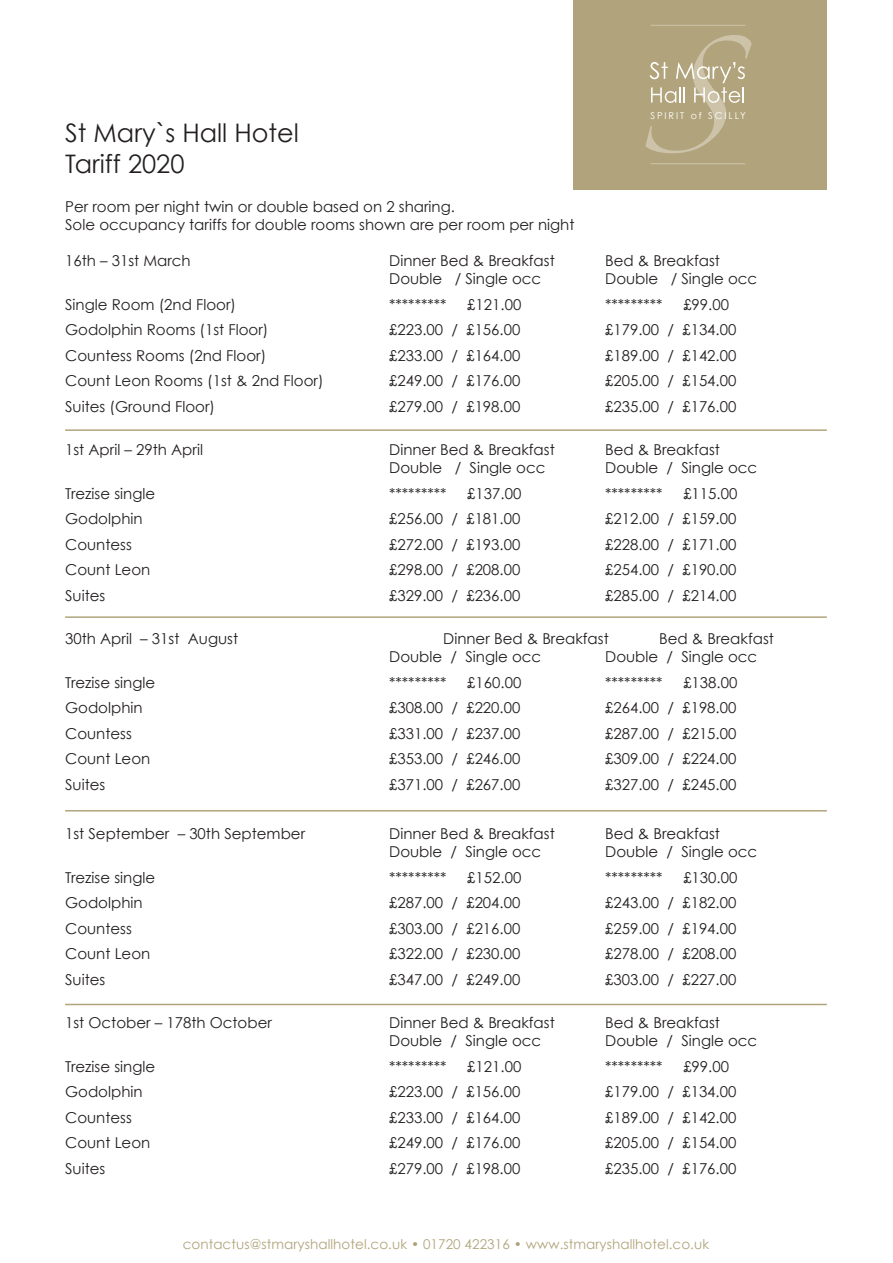
<style>
.page{position:relative;width:893px;height:1263px;background:#fff}
.page>*{position:absolute;margin:0;border:0;box-sizing:border-box;transform-origin:0 0}
.t1{font:25.5px/30.6px "Century Gothic";color:#231f20}
.t2{font:15px/18px "Century Gothic";color:#231f20}
.t3{font:13.5px "Century Gothic";letter-spacing:.005em;color:#b1a47c}
.t4{font:9.45px "Century Gothic";letter-spacing:.2em;color:#fff}
</style>
<div class="page">
<hr style="left:65px;top:429px;width:762px;height:2px;background:#b1a47c">
<hr style="left:65px;top:616px;width:762px;height:2px;background:#b1a47c">
<hr style="left:65px;top:810px;width:762px;height:1px;background:#b1a47c">
<hr style="left:65px;top:1004px;width:762px;height:1px;background:#b1a47c">
<div style="left:573px;top:0;width:254px;height:189px;background:#b1a47c"></div>
<svg style="left:645px;top:35px;width:106px;height:118px"></svg>
<hr style="left:650px;top:25px;width:95px;height:1px;background:#fff">
<hr style="left:650px;top:163px;width:95px;height:1px;background:#fff">
<p class="t4" style="left:650px;top:110px;width:97px">SPIRIT of SCILLY</p>
<h1 class="t1" style="left:65px;top:117px;width:235px">St Mary`s Hall Hotel<br>Tariff 2020</h1>
<p class="t2" style="left:65px;top:197px;width:511px">Per room per night twin or double based on 2 sharing.<br>Sole occupancy tariffs for double rooms shown are per room per night</p>
<p class="t2" style="left:65px;top:251px;width:127px">16th – 31st March</p>
<p class="t2" style="left:389px;top:251px;width:167px">Dinner Bed &amp; Breakfast</p>
<p class="t2" style="left:605px;top:251px;width:116px">Bed &amp; Breakfast</p>
<p class="t2" style="left:389px;top:269px;width:154px">Double / Single occ</p>
<p class="t2" style="left:605px;top:269px;width:154px">Double / Single occ</p>
<p class="t2" style="left:65px;top:295px;width:173px">Single Room (2nd Floor)</p>
<p class="t2" style="left:389px;top:295px;width:59px">*********</p>
<p class="t2" style="left:467px;top:295px;width:56px">£121.00</p>
<p class="t2" style="left:605px;top:295px;width:59px">*********</p>
<p class="t2" style="left:683px;top:295px;width:47px">£99.00</p>
<p class="t2" style="left:65px;top:320px;width:205px">Godolphin Rooms (1st Floor)</p>
<p class="t2" style="left:389px;top:320px;width:133px">£223.00 / £156.00</p>
<p class="t2" style="left:605px;top:320px;width:133px">£179.00 / £134.00</p>
<p class="t2" style="left:65px;top:346px;width:203px">Countess Rooms (2nd Floor)</p>
<p class="t2" style="left:389px;top:346px;width:133px">£233.00 / £164.00</p>
<p class="t2" style="left:605px;top:346px;width:133px">£189.00 / £142.00</p>
<p class="t2" style="left:65px;top:371px;width:260px">Count Leon Rooms (1st &amp; 2nd Floor)</p>
<p class="t2" style="left:389px;top:371px;width:133px">£249.00 / £176.00</p>
<p class="t2" style="left:605px;top:371px;width:133px">£205.00 / £154.00</p>
<p class="t2" style="left:65px;top:397px;width:151px">Suites (Ground Floor)</p>
<p class="t2" style="left:389px;top:397px;width:133px">£279.00 / £198.00</p>
<p class="t2" style="left:605px;top:397px;width:133px">£235.00 / £176.00</p>
<p class="t2" style="left:65px;top:440px;width:139px">1st April – 29th April</p>
<p class="t2" style="left:389px;top:440px;width:167px">Dinner Bed &amp; Breakfast</p>
<p class="t2" style="left:605px;top:440px;width:116px">Bed &amp; Breakfast</p>
<p class="t2" style="left:389px;top:458px;width:158px">Double / Single occ</p>
<p class="t2" style="left:605px;top:458px;width:154px">Double / Single occ</p>
<p class="t2" style="left:65px;top:484px;width:92px">Trezise single</p>
<p class="t2" style="left:389px;top:484px;width:59px">*********</p>
<p class="t2" style="left:467px;top:484px;width:56px">£137.00</p>
<p class="t2" style="left:605px;top:484px;width:59px">*********</p>
<p class="t2" style="left:683px;top:484px;width:56px">£115.00</p>
<p class="t2" style="left:65px;top:509px;width:79px">Godolphin</p>
<p class="t2" style="left:389px;top:509px;width:133px">£256.00 / £181.00</p>
<p class="t2" style="left:605px;top:509px;width:133px">£212.00 / £159.00</p>
<p class="t2" style="left:65px;top:535px;width:68px">Countess</p>
<p class="t2" style="left:389px;top:535px;width:133px">£272.00 / £193.00</p>
<p class="t2" style="left:605px;top:535px;width:133px">£228.00 / £171.00</p>
<p class="t2" style="left:65px;top:560px;width:87px">Count Leon</p>
<p class="t2" style="left:389px;top:560px;width:133px">£298.00 / £208.00</p>
<p class="t2" style="left:605px;top:560px;width:133px">£254.00 / £190.00</p>
<p class="t2" style="left:65px;top:586px;width:42px">Suites</p>
<p class="t2" style="left:389px;top:586px;width:133px">£329.00 / £236.00</p>
<p class="t2" style="left:605px;top:586px;width:133px">£285.00 / £214.00</p>
<p class="t2" style="left:65px;top:629px;width:174px">30th April – 31st August</p>
<p class="t2" style="left:443px;top:629px;width:167px">Dinner Bed &amp; Breakfast</p>
<p class="t2" style="left:659px;top:629px;width:116px">Bed &amp; Breakfast</p>
<p class="t2" style="left:389px;top:647px;width:154px">Double / Single occ</p>
<p class="t2" style="left:605px;top:647px;width:154px">Double / Single occ</p>
<p class="t2" style="left:65px;top:673px;width:92px">Trezise single</p>
<p class="t2" style="left:389px;top:673px;width:59px">*********</p>
<p class="t2" style="left:467px;top:673px;width:56px">£160.00</p>
<p class="t2" style="left:605px;top:673px;width:59px">*********</p>
<p class="t2" style="left:683px;top:673px;width:56px">£138.00</p>
<p class="t2" style="left:65px;top:698px;width:79px">Godolphin</p>
<p class="t2" style="left:389px;top:698px;width:133px">£308.00 / £220.00</p>
<p class="t2" style="left:605px;top:698px;width:133px">£264.00 / £198.00</p>
<p class="t2" style="left:65px;top:724px;width:68px">Countess</p>
<p class="t2" style="left:389px;top:724px;width:133px">£331.00 / £237.00</p>
<p class="t2" style="left:605px;top:724px;width:133px">£287.00 / £215.00</p>
<p class="t2" style="left:65px;top:749px;width:87px">Count Leon</p>
<p class="t2" style="left:389px;top:749px;width:133px">£353.00 / £246.00</p>
<p class="t2" style="left:605px;top:749px;width:133px">£309.00 / £224.00</p>
<p class="t2" style="left:65px;top:775px;width:42px">Suites</p>
<p class="t2" style="left:389px;top:775px;width:133px">£371.00 / £267.00</p>
<p class="t2" style="left:605px;top:775px;width:133px">£327.00 / £245.00</p>
<p class="t2" style="left:65px;top:824px;width:242px">1st September – 30th September</p>
<p class="t2" style="left:389px;top:824px;width:167px">Dinner Bed &amp; Breakfast</p>
<p class="t2" style="left:605px;top:824px;width:116px">Bed &amp; Breakfast</p>
<p class="t2" style="left:389px;top:842px;width:154px">Double / Single occ</p>
<p class="t2" style="left:605px;top:842px;width:154px">Double / Single occ</p>
<p class="t2" style="left:65px;top:868px;width:92px">Trezise single</p>
<p class="t2" style="left:389px;top:868px;width:59px">*********</p>
<p class="t2" style="left:467px;top:868px;width:56px">£152.00</p>
<p class="t2" style="left:605px;top:868px;width:59px">*********</p>
<p class="t2" style="left:683px;top:868px;width:56px">£130.00</p>
<p class="t2" style="left:65px;top:893px;width:79px">Godolphin</p>
<p class="t2" style="left:389px;top:893px;width:133px">£287.00 / £204.00</p>
<p class="t2" style="left:605px;top:893px;width:133px">£243.00 / £182.00</p>
<p class="t2" style="left:65px;top:919px;width:68px">Countess</p>
<p class="t2" style="left:389px;top:919px;width:133px">£303.00 / £216.00</p>
<p class="t2" style="left:605px;top:919px;width:133px">£259.00 / £194.00</p>
<p class="t2" style="left:65px;top:944px;width:87px">Count Leon</p>
<p class="t2" style="left:389px;top:944px;width:133px">£322.00 / £230.00</p>
<p class="t2" style="left:605px;top:944px;width:133px">£278.00 / £208.00</p>
<p class="t2" style="left:65px;top:970px;width:42px">Suites</p>
<p class="t2" style="left:389px;top:970px;width:133px">£347.00 / £249.00</p>
<p class="t2" style="left:605px;top:970px;width:133px">£303.00 / £227.00</p>
<p class="t2" style="left:65px;top:1013px;width:208px">1st October – 178th October</p>
<p class="t2" style="left:389px;top:1013px;width:167px">Dinner Bed &amp; Breakfast</p>
<p class="t2" style="left:605px;top:1013px;width:116px">Bed &amp; Breakfast</p>
<p class="t2" style="left:389px;top:1031px;width:154px">Double / Single occ</p>
<p class="t2" style="left:605px;top:1031px;width:154px">Double / Single occ</p>
<p class="t2" style="left:65px;top:1057px;width:92px">Trezise single</p>
<p class="t2" style="left:389px;top:1057px;width:59px">*********</p>
<p class="t2" style="left:467px;top:1057px;width:56px">£121.00</p>
<p class="t2" style="left:605px;top:1057px;width:59px">*********</p>
<p class="t2" style="left:683px;top:1057px;width:47px">£99.00</p>
<p class="t2" style="left:65px;top:1082px;width:79px">Godolphin</p>
<p class="t2" style="left:389px;top:1082px;width:133px">£223.00 / £156.00</p>
<p class="t2" style="left:605px;top:1082px;width:133px">£179.00 / £134.00</p>
<p class="t2" style="left:65px;top:1108px;width:68px">Countess</p>
<p class="t2" style="left:389px;top:1108px;width:133px">£233.00 / £164.00</p>
<p class="t2" style="left:605px;top:1108px;width:133px">£189.00 / £142.00</p>
<p class="t2" style="left:65px;top:1133px;width:87px">Count Leon</p>
<p class="t2" style="left:389px;top:1133px;width:133px">£249.00 / £176.00</p>
<p class="t2" style="left:605px;top:1133px;width:133px">£205.00 / £154.00</p>
<p class="t2" style="left:65px;top:1159px;width:42px">Suites</p>
<p class="t2" style="left:389px;top:1159px;width:133px">£279.00 / £198.00</p>
<p class="t2" style="left:605px;top:1159px;width:133px">£235.00 / £176.00</p>
<p class="t3" style="left:183px;top:1236px;width:528px">contactus@stmaryshallhotel.co.uk • 01720 422316 • www.stmaryshallhotel.co.uk</p>
</div>
